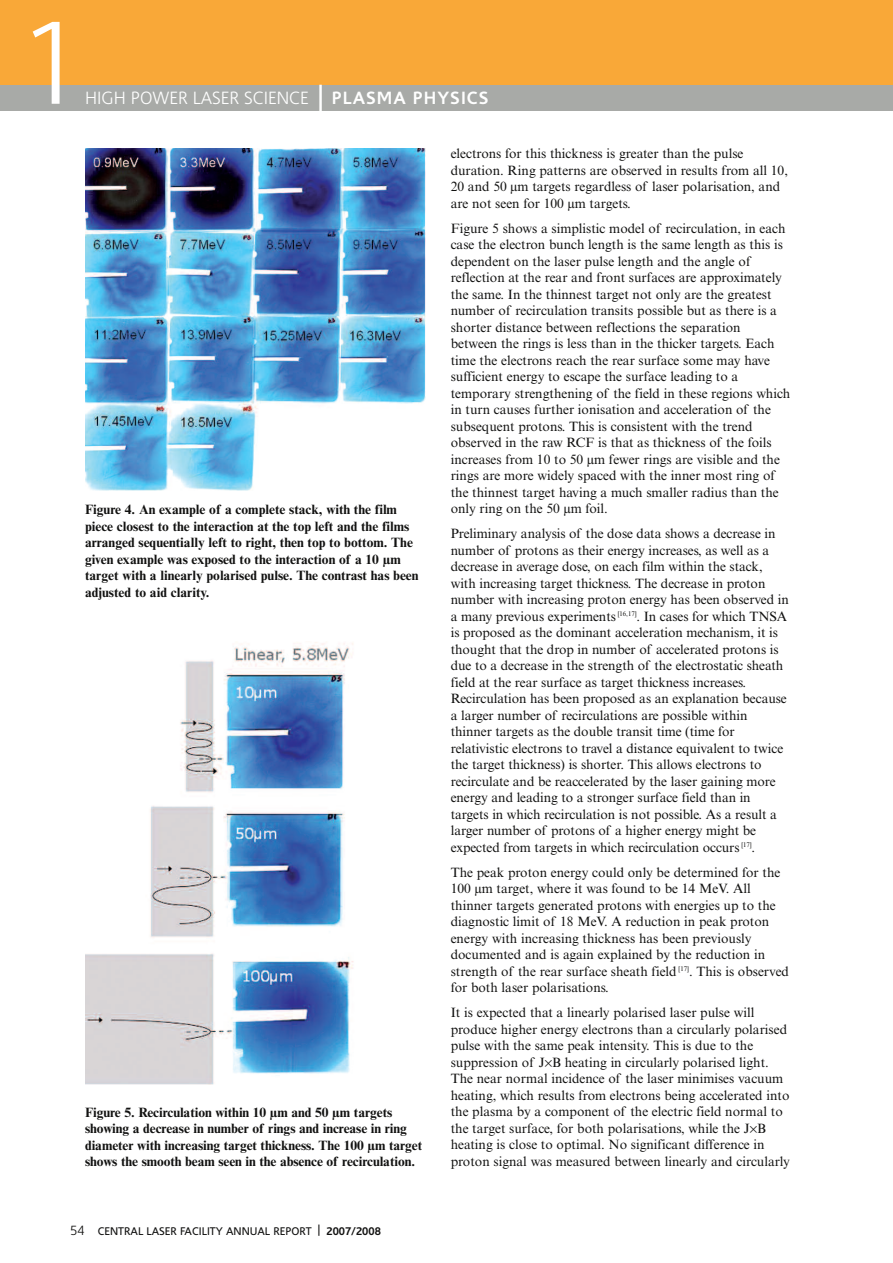
<style>
.page{position:relative;width:893px;height:1263px;background:#fff}
.page>*{position:absolute;margin:0;border:0;box-sizing:border-box;transform-origin:0 0}
.t1{font:300 118.5px "Corisande";color:#fff}
.t2{font:300 18px "Corisande";color:#fff}
.t3{font:13.5px/16.5px "Times NRMT";color:#121211}
.t4{font:700 13.5px/16.5px "Times NRMT";color:#121211}
.t5{font:11.25px "Corisande";color:#121211}
.s1{font-weight:400;font-size:27px}
.s2{font-weight:700}
.s3{font-weight:300;font-size:13.5px}
</style>
<div class="page">
<div style="left:0;top:0;width:893px;height:85px;background:#f9a838"></div>
<div style="left:0;top:85px;width:893px;height:26px;background:#a8aaa7"></div>
<img style="left:85px;top:149px;width:340px;height:341px">
<img style="left:85px;top:642px;width:269px;height:442px">
<h1 class="t1" style="left:20px;top:17px;width:67px">1</h1>
<h2 class="t2" style="left:85px;top:90px;width:405px">HIGH POWER LASER SCIENCE <span class="s1">|</span> <span class="s2">PLASMA PHYSICS</span></h2>
<p class="t4" style="left:85px;top:503px;width:335px">Figure 4. An example of a complete stack, with the film piece closest to the interaction at the top left and the films arranged sequentially left to right, then top to bottom. The given example was exposed to the interaction of a 10 µm target with a linearly polarised pulse. The contrast has been adjusted to aid clarity.</p>
<p class="t4" style="left:85px;top:1105px;width:339px">Figure 5. Recirculation within 10 µm and 50 µm targets showing a decrease in number of rings and increase in ring diameter with increasing target thickness. The 100 µm target shows the smooth beam seen in the absence of recirculation.</p>
<p class="t3" style="left:451px;top:147px;width:339px">electrons for this thickness is greater than the pulse duration. Ring patterns are observed in results from all 10, 20 and 50 µm targets regardless of laser polarisation, and are not seen for 100 µm targets.</p>
<p class="t3" style="left:451px;top:221px;width:341px">Figure 5 shows a simplistic model of recirculation, in each case the electron bunch length is the same length as this is dependent on the laser pulse length and the angle of reflection at the rear and front surfaces are approximately the same. In the thinnest target not only are the greatest number of recirculation transits possible but as there is a shorter distance between reflections the separation between the rings is less than in the thicker targets. Each time the electrons reach the rear surface some may have sufficient energy to escape the surface leading to a temporary strengthening of the field in these regions which in turn causes further ionisation and acceleration of the subsequent protons. This is consistent with the trend observed in the raw RCF is that as thickness of the foils increases from 10 to 50 µm fewer rings are visible and the rings are more widely spaced with the inner most ring of the thinnest target having a much smaller radius than the only ring on the 50 µm foil.</p>
<p class="t3" style="left:451px;top:527px;width:340px">Preliminary analysis of the dose data shows a decrease in number of protons as their energy increases, as well as a decrease in average dose, on each film within the stack, with increasing target thickness. The decrease in proton number with increasing proton energy has been observed in a many previous experiments <sup>[16,17]</sup>. In cases for which TNSA is proposed as the dominant acceleration mechanism, it is thought that the drop in number of accelerated protons is due to a decrease in the strength of the electrostatic sheath field at the rear surface as target thickness increases.<br>Recirculation has been proposed as an explanation because a larger number of recirculations are possible within thinner targets as the double transit time (time for relativistic electrons to travel a distance equivalent to twice the target thickness) is shorter. This allows electrons to recirculate and be reaccelerated by the laser gaining more energy and leading to a stronger surface field than in targets in which recirculation is not possible. As a result a larger number of protons of a higher energy might be expected from targets in which recirculation occurs <sup>[17]</sup>.</p>
<p class="t3" style="left:451px;top:865px;width:340px">The peak proton energy could only be determined for the 100 µm target, where it was found to be 14 MeV. All thinner targets generated protons with energies up to the diagnostic limit of 18 MeV. A reduction in peak proton energy with increasing thickness has been previously documented and is again explained by the reduction in strength of the rear surface sheath field <sup>[17]</sup>. This is observed for both laser polarisations.</p>
<p class="t3" style="left:451px;top:1006px;width:341px">It is expected that a linearly polarised laser pulse will produce higher energy electrons than a circularly polarised pulse with the same peak intensity. This is due to the suppression of J B heating in circularly polarised light.<br>The near normal incidence of the laser minimises vacuum heating, which results from electrons being accelerated into the plasma by a component of the electric field normal to the target surface, for both polarisations, while the J B heating is close to optimal. No significant difference in proton signal was measured between linearly and circularly</p>
<p class="t5" style="left:70px;top:1226px;width:312px"><span class="s3">54</span> CENTRAL LASER FACILITY ANNUAL REPORT | <span class="s2">2007/2008</span></p>
</div>
